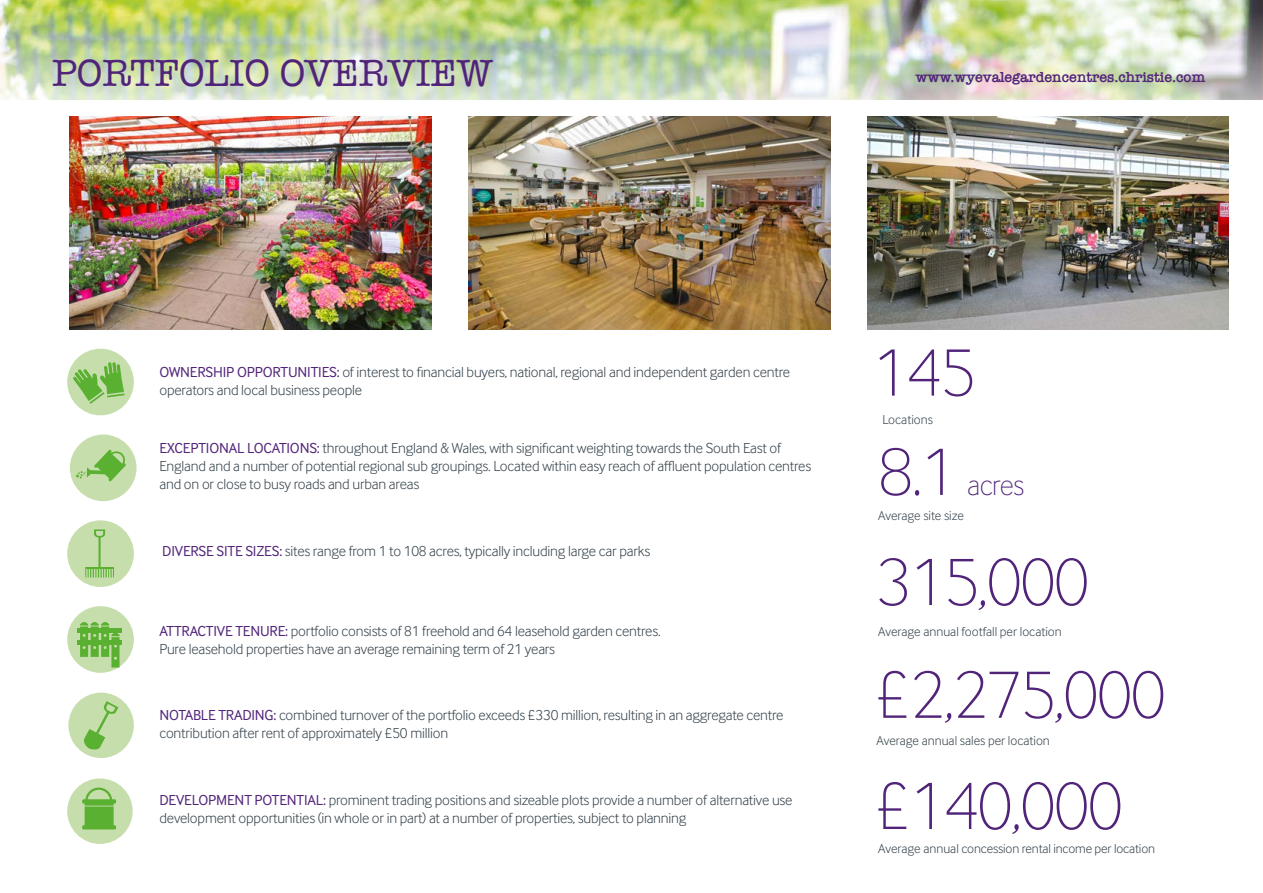
<style>
.page{position:relative;width:1263px;height:893px;background:#fff}
.page>*{position:absolute;margin:0;border:0;box-sizing:border-box;transform-origin:0 0}
.t1{font:100 69.9px "Inter Face";letter-spacing:-.02em;color:#51247a}
.t2{font:39px "American Typewriter";color:#51247a}
.t3{font:100 29.7px "Inter Face";letter-spacing:-.02em;color:#51247a}
.t4{font:300 15px/18px "Inter Face";letter-spacing:-.01em;color:#303e47}
.t5{font:600 15px "American Typewriter";letter-spacing:-.01em;color:#51247a}
.t6{font:300 13.35px "Inter Face";color:#303e47}
.s1{font-weight:400;color:#51247a}
</style>
<div class="page">
<div style="left:67px;top:606px;width:67px;height:67px;background:#c6deac;border-radius:50%"></div>
<svg style="left:80px;top:622px;width:40px;height:45px"></svg>
<hr style="left:78px;top:628px;width:44px;height:4px;background:#5ab031">
<div style="left:78px;top:640px;width:44px;height:5px;background:#5ab031"></div>
<div style="left:67px;top:520px;width:67px;height:67px;background:#c6deac;border-radius:50%"></div>
<svg style="left:85px;top:529px;width:29px;height:49px"></svg>
<div style="left:70px;top:434px;width:67px;height:67px;background:#c6deac;border-radius:50%"></div>
<svg style="left:76px;top:450px;width:50px;height:31px"></svg>
<div style="left:67px;top:349px;width:67px;height:66px;background:#c6deac;border-radius:50%"></div>
<svg style="left:73px;top:362px;width:52px;height:42px"></svg>
<div style="left:67px;top:778px;width:66px;height:66px;background:#c6deac;border-radius:50%"></div>
<svg style="left:82px;top:787px;width:34px;height:42px"></svg>
<div style="left:68px;top:693px;width:66px;height:65px;background:#c6deac;border-radius:50%"></div>
<svg style="left:83px;top:701px;width:35px;height:49px"></svg>
<img style="left:469px;top:117px;width:361px;height:212px">
<img style="left:867px;top:117px;width:362px;height:212px">
<img style="left:70px;top:117px;width:361px;height:212px">
<img style="left:0;top:0;width:1263px;height:100px">
<h2 class="t2" style="left:52px;top:43px;width:442px">PORTFOLIO OVERVIEW</h2>
<p class="t5" style="left:916px;top:65px;width:291px">www.wyevalegardencentres.christie.com</p>
<p class="t4" style="left:159px;top:363px;width:632px"><span class="s1">OWNERSHIP OPPORTUNITIES:</span> of interest to financial buyers, national, regional and independent garden centre operators and local business people</p>
<p class="t4" style="left:159px;top:439px;width:653px"><span class="s1">EXCEPTIONAL LOCATIONS:</span> throughout England &amp; Wales, with significant weighting towards the South East of<br>England and a number of potential regional sub groupings. Located within easy reach of affluent population centres and on or close to busy roads and urban areas</p>
<p class="t4" style="left:162px;top:542px;width:489px"><span class="s1">DIVERSE SITE SIZES:</span> sites range from 1 to 108 acres, typically including large car parks</p>
<p class="t4" style="left:159px;top:621px;width:503px"><span class="s1">ATTRACTIVE TENURE:</span> portfolio consists of 81 freehold and 64 leasehold garden centres.<br>Pure leasehold properties have an average remaining term of 21 years</p>
<p class="t4" style="left:159px;top:706px;width:626px"><span class="s1">NOTABLE TRADING:</span> combined turnover of the portfolio exceeds £330 million, resulting in an aggregate centre contribution after rent of approximately £50 million</p>
<p class="t4" style="left:159px;top:791px;width:635px"><span class="s1">DEVELOPMENT POTENTIAL:</span> prominent trading positions and sizeable plots provide a number of alternative use development opportunities (in whole or in part) at a number of properties, subject to planning</p>
<h1 class="t1" style="left:873px;top:333px;width:104px">145</h1>
<p class="t6" style="left:882px;top:412px;width:52px">Locations</p>
<h1 class="t1" style="left:878px;top:432px;width:79px">8.1</h1>
<h3 class="t3" style="left:967px;top:468px;width:59px">acres</h3>
<p class="t6" style="left:878px;top:508px;width:87px">Average site size</p>
<h1 class="t1" style="left:876px;top:542px;width:214px">315,000</h1>
<p class="t6" style="left:878px;top:624px;width:185px">Average annual footfall per location</p>
<h1 class="t1" style="left:876px;top:655px;width:291px">£2,275,000</h1>
<p class="t6" style="left:876px;top:733px;width:175px">Average annual sales per location</p>
<h1 class="t1" style="left:876px;top:766px;width:248px">£140,000</h1>
<p class="t6" style="left:878px;top:841px;width:278px">Average annual concession rental income per location</p>
</div>
